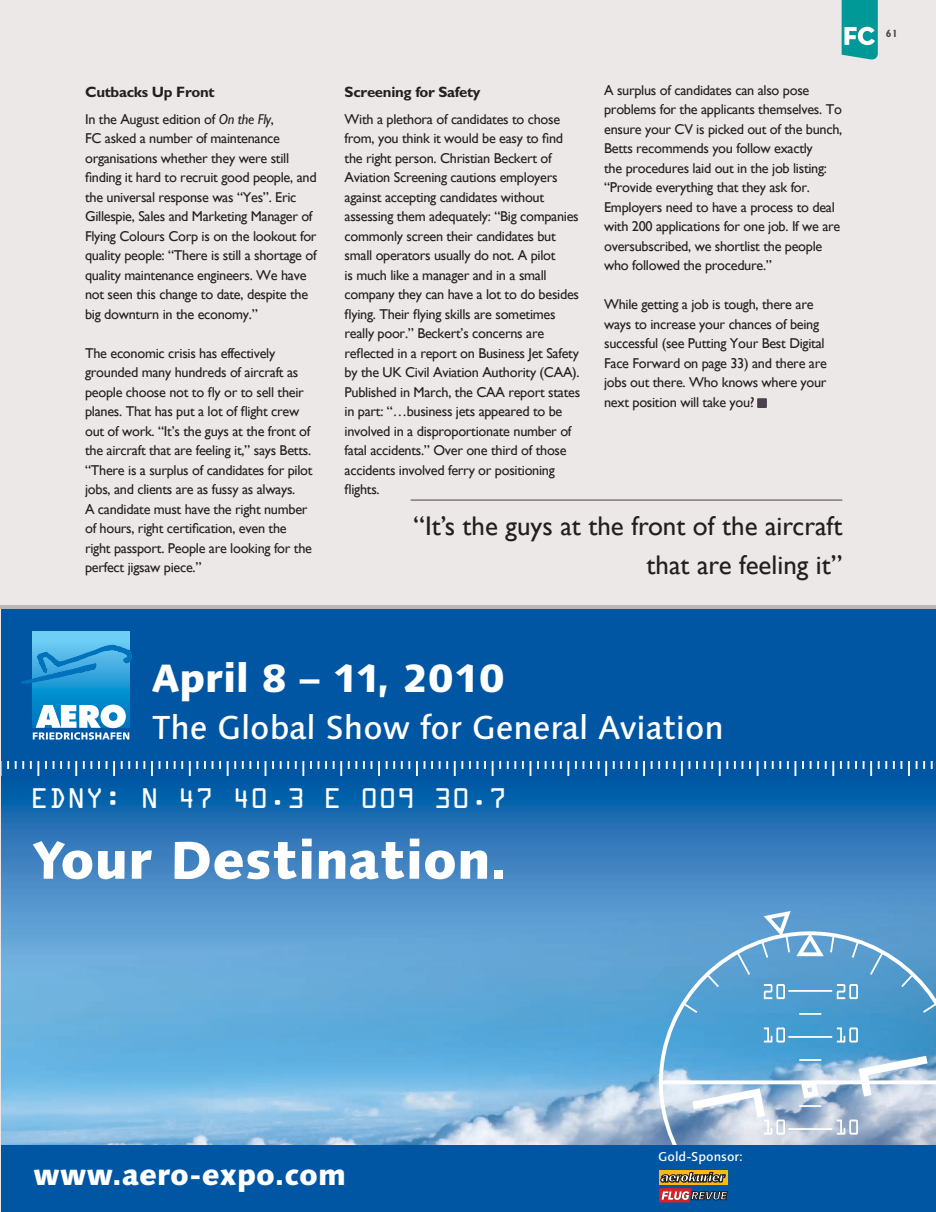
<style>
.page{position:relative;width:936px;height:1212px;background:#fff}
.page>*{position:absolute;margin:0;border:0;box-sizing:border-box;transform-origin:0 0}
.t1{font:800 52.8px "Linotype Syntax";color:#fff}
.t2{font:800 39.45px "Linotype Syntax";color:#fff}
.t3{font:500 33.15px "Linotype Syntax";color:#fff}
.t4{font:800 29.1px "Linotype Syntax";color:#fff}
.t5{font:27px/39px "Gill Sans";color:#231f20;text-align:right}
.t6{font:25.5px "OCRA";color:#fff}
.t7{font:15px "Telenet Gill Sans Bold";letter-spacing:-.02em;color:#231f20}
.t8{font:14.25px/19.5px "Gill Sans";letter-spacing:-.02em;color:#231f20}
.t9{font:500 12.9px "Linotype Syntax";color:#fff}
.t10{font:10.5px "Telenet Gill Sans Bold";color:#4d4c48}
.s1{font-style:italic}
</style>
<div class="page">
<div style="left:0;top:0;width:935px;height:1212px;background:#ece8e7"></div>
<svg style="left:841px;top:0;width:36px;height:60px;background:#31abaa"></svg>
<svg style="left:1px;top:608px;width:934px;height:244px;background:#095da7"></svg>
<img style="left:1px;top:852px;width:934px;height:294px">
<svg style="left:33px;top:631px;width:96px;height:74px;background:#2ea8de"></svg>
<svg style="left:33px;top:705px;width:96px;height:35px;background:#8dbbdc"></svg>
<svg style="left:21px;top:645px;width:111px;height:38px;background:#2f98d3"></svg>
<svg style="left:522px;top:761px;width:9px;height:15px"></svg>
<svg style="left:514px;top:761px;width:2px;height:8px"></svg>
<svg style="left:499px;top:761px;width:2px;height:8px"></svg>
<svg style="left:469px;top:761px;width:9px;height:8px"></svg>
<svg style="left:461px;top:761px;width:2px;height:8px"></svg>
<svg style="left:454px;top:761px;width:1px;height:15px"></svg>
<svg style="left:446px;top:761px;width:2px;height:8px"></svg>
<svg style="left:431px;top:761px;width:9px;height:8px"></svg>
<svg style="left:408px;top:761px;width:2px;height:8px"></svg>
<svg style="left:393px;top:761px;width:2px;height:8px"></svg>
<svg style="left:378px;top:761px;width:9px;height:15px"></svg>
<svg style="left:363px;top:761px;width:9px;height:8px"></svg>
<svg style="left:348px;top:761px;width:9px;height:8px"></svg>
<svg style="left:325px;top:761px;width:9px;height:8px"></svg>
<svg style="left:310px;top:761px;width:9px;height:8px"></svg>
<svg style="left:295px;top:761px;width:9px;height:15px"></svg>
<svg style="left:287px;top:761px;width:2px;height:8px"></svg>
<svg style="left:272px;top:761px;width:2px;height:8px"></svg>
<svg style="left:242px;top:761px;width:9px;height:8px"></svg>
<svg style="left:234px;top:761px;width:2px;height:8px"></svg>
<svg style="left:227px;top:761px;width:1px;height:15px"></svg>
<svg style="left:219px;top:761px;width:2px;height:8px"></svg>
<svg style="left:204px;top:761px;width:9px;height:8px"></svg>
<svg style="left:174px;top:761px;width:9px;height:8px"></svg>
<svg style="left:166px;top:761px;width:2px;height:8px"></svg>
<svg style="left:151px;top:761px;width:9px;height:15px"></svg>
<svg style="left:136px;top:761px;width:9px;height:8px"></svg>
<svg style="left:121px;top:761px;width:9px;height:8px"></svg>
<svg style="left:98px;top:761px;width:2px;height:8px"></svg>
<svg style="left:83px;top:761px;width:9px;height:8px"></svg>
<svg style="left:68px;top:761px;width:9px;height:15px"></svg>
<svg style="left:60px;top:761px;width:2px;height:8px"></svg>
<svg style="left:45px;top:761px;width:2px;height:8px"></svg>
<svg style="left:484px;top:761px;width:9px;height:15px"></svg>
<svg style="left:416px;top:761px;width:9px;height:15px"></svg>
<svg style="left:340px;top:761px;width:2px;height:15px"></svg>
<svg style="left:257px;top:761px;width:9px;height:15px"></svg>
<svg style="left:189px;top:761px;width:9px;height:15px"></svg>
<svg style="left:113px;top:761px;width:2px;height:15px"></svg>
<svg style="left:30px;top:761px;width:9px;height:15px"></svg>
<svg style="left:15px;top:761px;width:9px;height:8px"></svg>
<svg style="left:915px;top:761px;width:2px;height:8px"></svg>
<svg style="left:908px;top:761px;width:1px;height:15px"></svg>
<svg style="left:900px;top:761px;width:2px;height:8px"></svg>
<svg style="left:885px;top:761px;width:9px;height:8px"></svg>
<svg style="left:862px;top:761px;width:2px;height:8px"></svg>
<svg style="left:847px;top:761px;width:2px;height:8px"></svg>
<svg style="left:832px;top:761px;width:9px;height:15px"></svg>
<svg style="left:817px;top:761px;width:9px;height:8px"></svg>
<svg style="left:809px;top:761px;width:2px;height:8px"></svg>
<svg style="left:779px;top:761px;width:9px;height:8px"></svg>
<svg style="left:764px;top:761px;width:9px;height:8px"></svg>
<svg style="left:749px;top:761px;width:9px;height:15px"></svg>
<svg style="left:741px;top:761px;width:2px;height:8px"></svg>
<svg style="left:726px;top:761px;width:9px;height:8px"></svg>
<svg style="left:696px;top:761px;width:9px;height:8px"></svg>
<svg style="left:688px;top:761px;width:2px;height:8px"></svg>
<svg style="left:681px;top:761px;width:1px;height:15px"></svg>
<svg style="left:673px;top:761px;width:2px;height:8px"></svg>
<svg style="left:658px;top:761px;width:9px;height:8px"></svg>
<svg style="left:635px;top:761px;width:2px;height:8px"></svg>
<svg style="left:620px;top:761px;width:2px;height:8px"></svg>
<svg style="left:605px;top:761px;width:9px;height:15px"></svg>
<svg style="left:590px;top:761px;width:9px;height:8px"></svg>
<svg style="left:575px;top:761px;width:9px;height:8px"></svg>
<svg style="left:870px;top:761px;width:9px;height:15px"></svg>
<svg style="left:794px;top:761px;width:2px;height:15px"></svg>
<svg style="left:711px;top:761px;width:9px;height:15px"></svg>
<svg style="left:643px;top:761px;width:9px;height:15px"></svg>
<svg style="left:923px;top:761px;width:13px;height:15px"></svg>
<svg style="left:567px;top:761px;width:2px;height:15px"></svg>
<svg style="left:552px;top:761px;width:9px;height:8px"></svg>
<svg style="left:537px;top:761px;width:9px;height:8px"></svg>
<svg style="left:1px;top:761px;width:8px;height:15px"></svg>
<svg style="left:659px;top:929px;width:276px;height:217px;background:#69a8d2"></svg>
<svg style="left:680px;top:911px;width:255px;height:104px;background:#63a4d2"></svg>
<svg style="left:684px;top:1050px;width:251px;height:84px;background:#a2c1db"></svg>
<div style="left:1px;top:1146px;width:934px;height:66px;background:#0056a3"></div>
<svg style="left:659px;top:1188px;width:68px;height:14px"></svg>
<svg style="left:659px;top:1170px;width:68px;height:15px"></svg>
<svg style="left:660px;top:1172px;width:65px;height:10px"></svg>
<hr style="left:0;top:605px;width:935px;height:3px;background:#b5b7b8">
<hr style="left:411px;top:500px;width:431px;height:1px;background:#4c3f4f">
<div style="left:757px;top:398px;width:9px;height:10px;background:#4c3f4f"></div>
<p class="t7" style="left:85px;top:83px;width:131px">Cutbacks Up Front</p>
<p class="t8" style="left:85px;top:109px;width:233px">In the August edition of <span class="s1">On the Fly</span>,<br>FC asked a number of maintenance organisations whether they were still finding it hard to recruit good people, and the universal response was “Yes”. Eric Gillespie, Sales and Marketing Manager of Flying Colours Corp is on the lookout for quality people: “There is still a shortage of quality maintenance engineers. We have not seen this change to date, despite the big downturn in the economy.”</p>
<p class="t8" style="left:85px;top:343px;width:229px">The economic crisis has effectively grounded many hundreds of aircraft as people choose not to fly or to sell their planes. That has put a lot of flight crew out of work. “It’s the guys at the front of the aircraft that are feeling it,” says Betts. “There is a surplus of candidates for pilot jobs, and clients are as fussy as always.<br>A candidate must have the right number of hours, right certification, even the right passport. People are looking for the perfect jigsaw piece.”</p>
<p class="t7" style="left:344px;top:83px;width:137px">Screening for Safety</p>
<p class="t8" style="left:344px;top:109px;width:237px">With a plethora of candidates to chose from, you think it would be easy to find the right person. Christian Beckert of Aviation Screening cautions employers against accepting candidates without assessing them adequately: “Big companies commonly screen their candidates but small operators usually do not. A pilot<br>is much like a manager and in a small company they can have a lot to do besides flying. Their flying skills are sometimes really poor.” Beckert’s concerns are reflected in a report on Business Jet Safety by the UK Civil Aviation Authority (CAA).<br>Published in March, the CAA report states in part: “…business jets appeared to be involved in a disproportionate number of fatal accidents.” Over one third of those accidents involved ferry or positioning flights.</p>
<p class="t8" style="left:604px;top:80px;width:240px">A surplus of candidates can also pose problems for the applicants themselves. To ensure your CV is picked out of the bunch, Betts recommends you follow exactly<br>the procedures laid out in the job listing: “Provide everything that they ask for.<br>Employers need to have a process to deal with 200 applications for one job. If we are oversubscribed, we shortlist the people who followed the procedure.”</p>
<p class="t8" style="left:604px;top:295px;width:224px">While getting a job is tough, there are ways to increase your chances of being successful (see Putting Your Best Digital Face Forward on page 33) and there are jobs out there. Who knows where your next position will take you?</p>
<h3 class="t5" style="left:413px;top:506px;width:430px">“It’s the guys at the front of the aircraft that are feeling it”</h3>
<h2 class="t2" style="left:152px;top:653px;width:353px">April 8 – 11, 2010</h2>
<h3 class="t3" style="left:152px;top:708px;width:573px">The Global Show for General Aviation</h3>
<h3 class="t6" style="left:30px;top:787px;width:478px">EDNY: N 47 40.3 E 009 30.7</h3>
<h1 class="t1" style="left:34px;top:827px;width:475px">Your Destination.</h1>
<p class="t10" style="left:885px;top:27px;width:14px">61</p>
<h3 class="t4" style="left:34px;top:1156px;width:314px">www.aero-expo.com</h3>
<p class="t9" style="left:658px;top:1149px;width:86px">Gold-Sponsor:</p>
</div>
